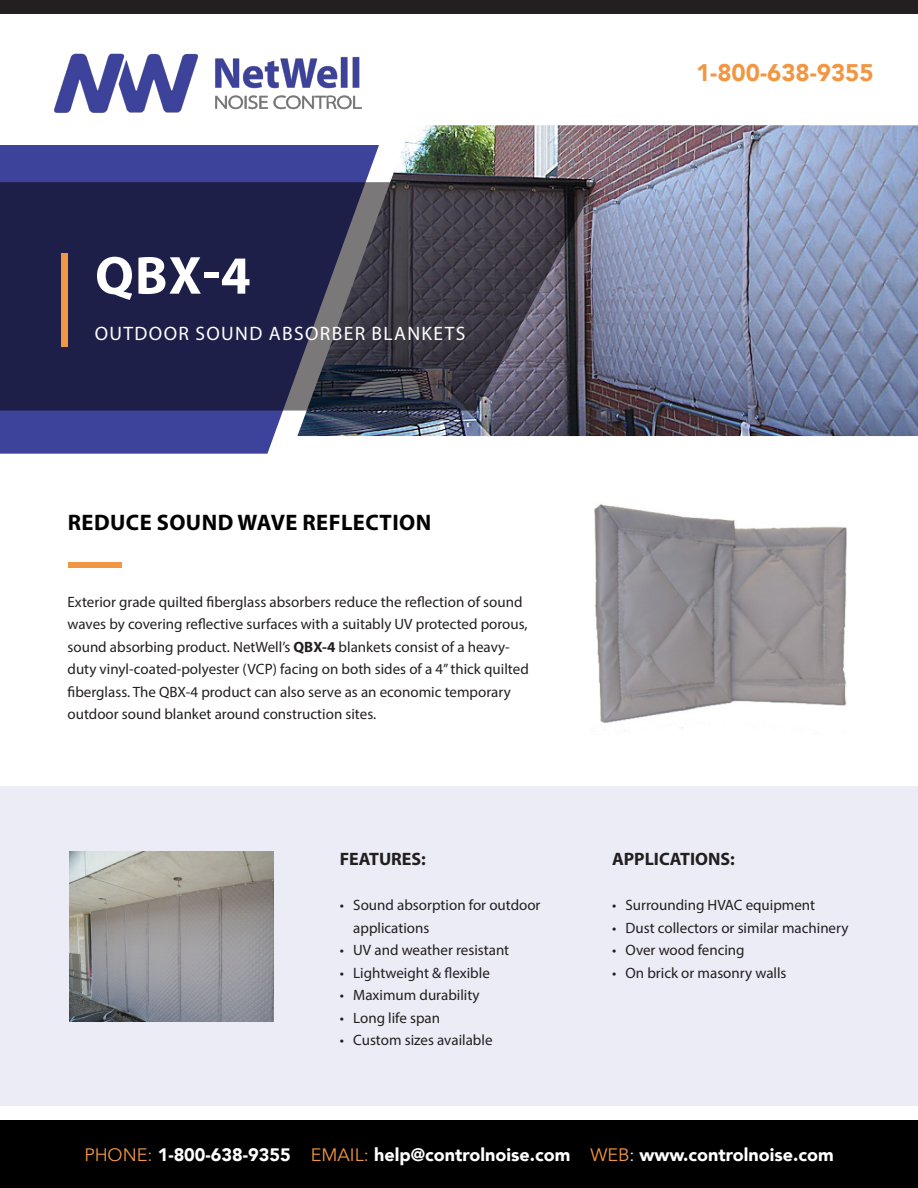
<style>
.page{position:relative;width:918px;height:1188px;background:#fff}
.page>*{position:absolute;margin:0;border:0;box-sizing:border-box;transform-origin:0 0}
.t1{font:700 54px "Myriad Pro";color:#fff}
.t2{font:900 24px "Avenir";color:#f19743}
.t3{font:700 22.5px "Myriad Pro";letter-spacing:.02em;color:#000}
.t4{font:19.5px "Myriad Pro";letter-spacing:.07em;color:#fff}
.t5{font:900 18px "Avenir";color:#fff}
.t6{font:700 18px "Myriad Pro";color:#231f20}
.t7{font:15px/22.5px "Myriad Pro";color:#231f20}
.s1{font-weight:700}
.s2{font-weight:400;color:#f19743}
.s3{font-weight:400}
</style>
<div class="page">
<div style="left:0;top:145px;width:318px;height:309px;background:#3d429a"></div>
<div style="left:0;top:1120px;width:918px;height:68px;background:#000"></div>
<div style="left:0;top:0;width:918px;height:18px;background:#231f20"></div>
<div style="left:0;top:14px;width:918px;height:131px;background:#fff"></div>
<img style="left:54px;top:53px;width:309px;height:60px">
<div style="left:0;top:786px;width:918px;height:319px;background:#ebecf5"></div>
<img style="left:297px;top:125px;width:621px;height:311px">
<svg style="left:0;top:181px;width:598px;height:230px;background:#31304c"></svg>
<div style="left:68px;top:562px;width:54px;height:6px;background:#f19743"></div>
<div style="left:61px;top:253px;width:7px;height:94px;background:#f19743"></div>
<img style="left:594px;top:504px;width:253px;height:225px">
<img style="left:69px;top:852px;width:204px;height:170px">
<p class="t1" style="left:95px;top:240px;width:157px">QBX-4</p>
<p class="t4" style="left:95px;top:322px;width:372px">OUTDOOR SOUND ABSORBER BLANKETS</p>
<p class="t3" style="left:68px;top:508px;width:365px">REDUCE SOUND WAVE REFLECTION</p>
<p class="t7" style="left:68px;top:590px;width:463px">Exterior grade quilted fiberglass absorbers reduce the reflection of sound waves by covering reflective surfaces with a suitably UV protected porous, sound absorbing product. NetWell’s <span class="s1">QBX-4</span> blankets consist of a heavy&shy;duty vinyl-coated-polyester (VCP) facing on both sides of a 4” thick quilted fiberglass. The QBX-4 product can also serve as an economic temporary outdoor sound blanket around construction sites.</p>
<p class="t6" style="left:340px;top:847px;width:88px">FEATURES:</p>
<p class="t7" style="left:353px;top:894px;width:189px;text-indent:-14px">• Sound absorption for outdoor applications</p>
<p class="t7" style="left:340px;top:939px;width:171px">• UV and weather resistant</p>
<p class="t7" style="left:340px;top:961px;width:152px">• Lightweight &amp; flexible</p>
<p class="t7" style="left:340px;top:984px;width:141px">• Maximum durability</p>
<p class="t7" style="left:340px;top:1006px;width:102px">• Long life span</p>
<p class="t7" style="left:340px;top:1029px;width:154px">• Custom sizes available</p>
<h2 class="t2" style="left:696px;top:52px;width:179px">1-800-638-9355</h2>
<p class="t6" style="left:612px;top:847px;width:124px">APPLICATIONS:</p>
<p class="t7" style="left:612px;top:894px;width:205px">• Surrounding HVAC equipment</p>
<p class="t7" style="left:612px;top:916px;width:238px">• Dust collectors or similar machinery</p>
<p class="t7" style="left:612px;top:939px;width:134px">• Over wood fencing</p>
<p class="t7" style="left:612px;top:961px;width:176px">• On brick or masonry walls</p>
<p class="t5" style="left:84px;top:1139px;width:751px"><span class="s2">PHONE:</span> 1-800-638-9355 <span class="s2">EMAIL:</span> help@controlnoise.com <span class="s2">WEB</span><span class="s3">:</span> www.controlnoise.com</p>
</div>
